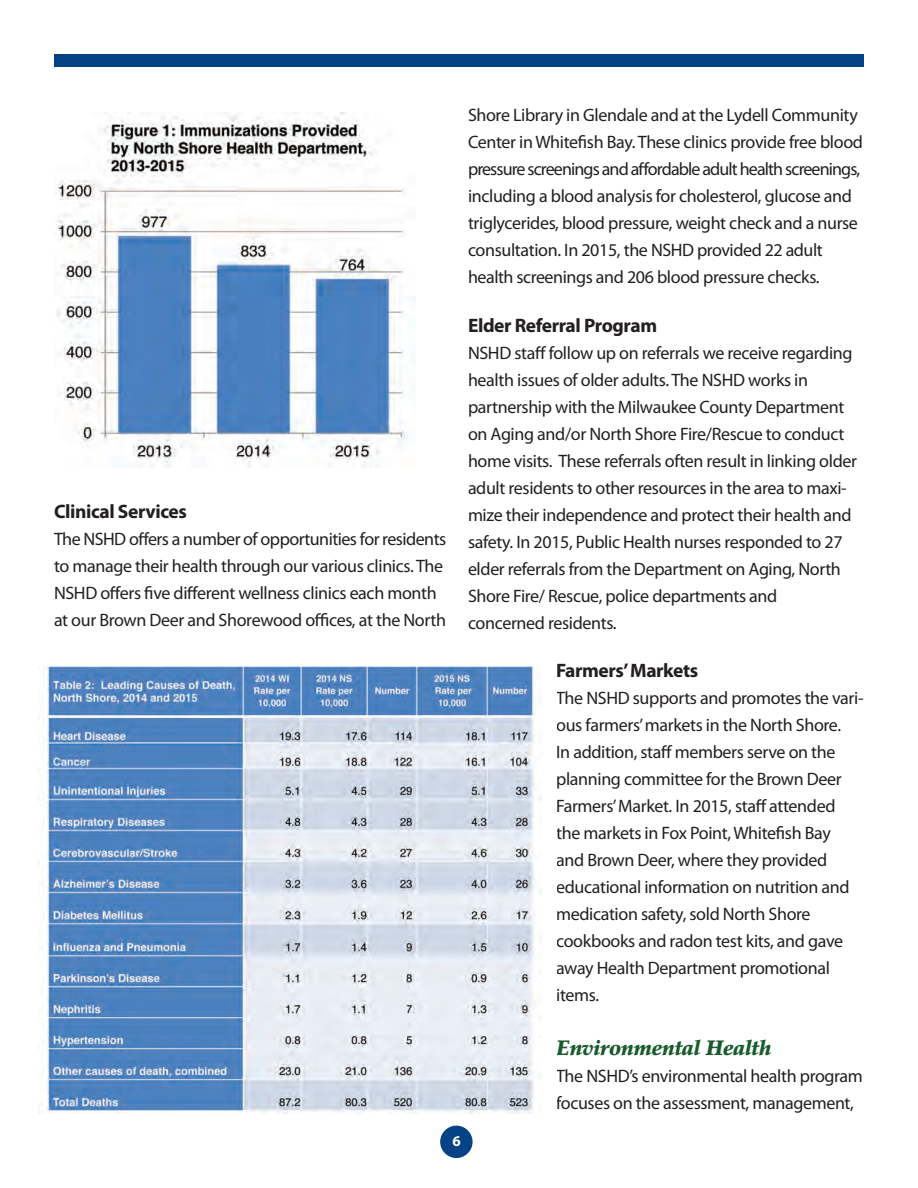
<style>
.page{position:relative;width:918px;height:1188px;background:#fff}
.page>*{position:absolute;margin:0;border:0;box-sizing:border-box;transform-origin:0 0}
.t1{font:italic 900 21px "Palatino LT Std";letter-spacing:-.02em;color:#1a5b2e}
.t2{font:700 19.5px "Myriad Pro";letter-spacing:-.02em;color:#231f20}
.t3{font:18px/27px "Myriad Pro";letter-spacing:-.02em;color:#231f20}
.t4{font:700 15px "Myriad Pro";color:#fff}
</style>
<div class="page">
<div style="left:54px;top:54px;width:810px;height:12px;background:#054286"></div>
<div style="left:440px;top:1126px;width:33px;height:32px;background:#054286;border-radius:50%"></div>
<img style="left:41px;top:667px;width:500px;height:447px">
<img style="left:55px;top:112px;width:360px;height:356px">
<p class="t2" style="left:54px;top:504px;width:134px">Clinical Services</p>
<p class="t3" style="left:54px;top:527px;width:394px">The NSHD offers a number of opportunities for residents to manage their health through our various clinics. The NSHD offers five different wellness clinics each month at our Brown Deer and Shorewood offices, at the North</p>
<p class="t3" style="left:468px;top:103px;width:397px">Shore Library in Glendale and at the Lydell Community Center in Whitefish Bay. These clinics provide free blood pressure screenings and affordable adult health screenings, including a blood analysis for cholesterol, glucose and triglycerides, blood pressure, weight check and a nurse consultation. In 2015, the NSHD provided 22 adult health screenings and 206 blood pressure checks.</p>
<p class="t2" style="left:468px;top:318px;width:191px">Elder Referral Program</p>
<p class="t3" style="left:468px;top:340px;width:391px">NSHD staff follow up on referrals we receive regarding health issues of older adults. The NSHD works in partnership with the Milwaukee County Department on Aging and/or North Shore Fire/Rescue to conduct home visits. These referrals often result in linking older adult residents to other resources in the area to maxi&shy;mize their independence and protect their health and safety. In 2015, Public Health nurses responded to 27 elder referrals from the Department on Aging, North Shore Fire/ Rescue, police departments and concerned residents.</p>
<p class="t2" style="left:556px;top:663px;width:144px">Farmers’ Markets</p>
<p class="t3" style="left:556px;top:685px;width:309px">The NSHD supports and promotes the vari&shy;ous farmers’ markets in the North Shore.<br>In addition, staff members serve on the planning committee for the Brown Deer Farmers’ Market. In 2015, staff attended the markets in Fox Point, Whitefish Bay<br>and Brown Deer, where they provided educational information on nutrition and medication safety, sold North Shore cookbooks and radon test kits, and gave away Health Department promotional items.</p>
<p class="t1" style="left:556px;top:1039px;width:217px">Environmental Health</p>
<p class="t3" style="left:556px;top:1063px;width:308px">The NSHD’s environmental health program focuses on the assessment, management,</p>
<p class="t4" style="left:452px;top:1135px;width:10px">6</p>
</div>
